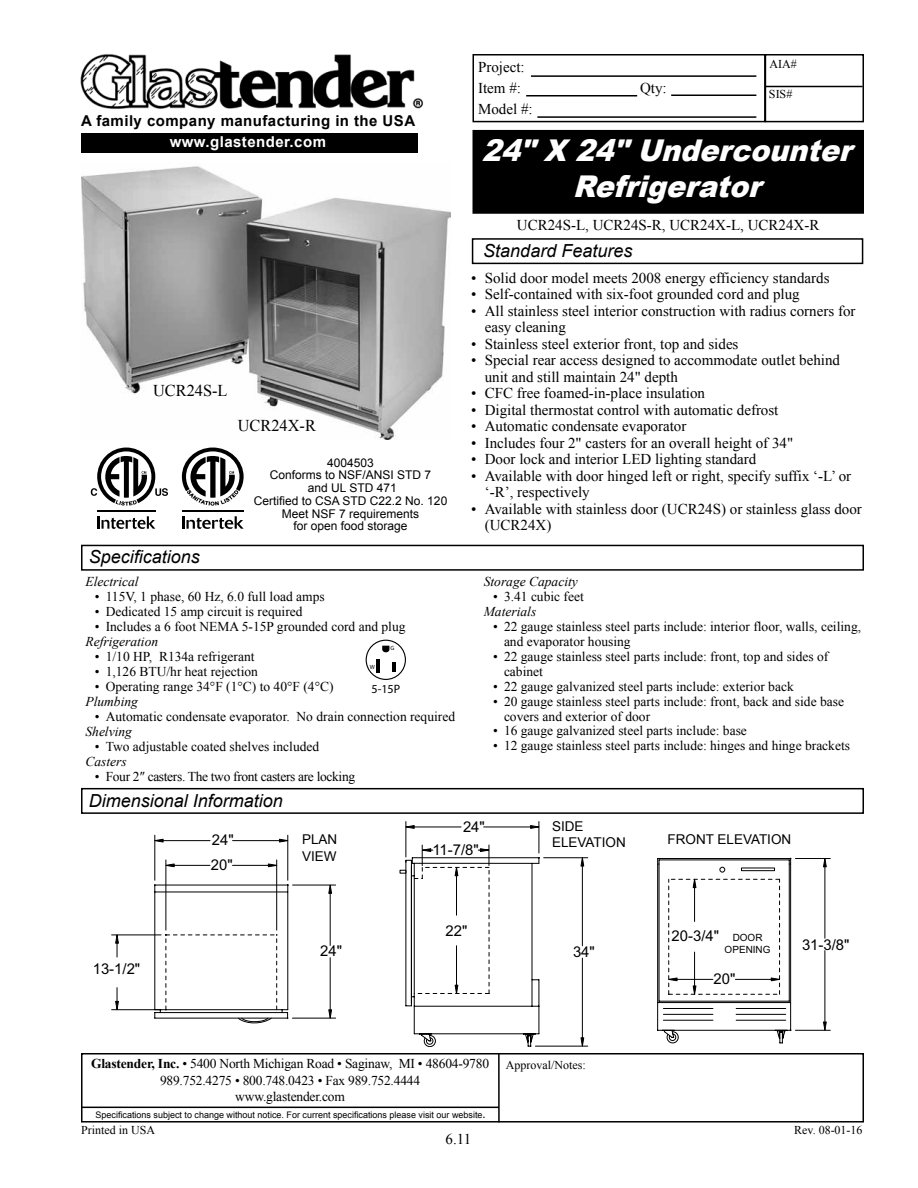
<style>
.page{position:relative;width:918px;height:1188px;background:#fff}
.page>*{position:absolute;margin:0;border:0;box-sizing:border-box;transform-origin:0 0}
.t1{font:italic 900 30px/36px "Arial";color:#fff;text-align:center;scale:.95 1}
.t2{font:italic 18px "Arial";color:#000}
.t3{font:16.5px "Times New Roman";color:#000}
.t4{font:15px/16.5px "Times New Roman";color:#000}
.t5{font:700 15px "Arial";letter-spacing:.03em;color:#000}
.t6{font:700 15px "Arial";letter-spacing:.03em;color:#fff}
.t7{font:14.85px "Arial";color:#000}
.t8{font:13.5px/15px "Times New Roman";color:#000}
.t9{font:italic 13.5px "Times New Roman";color:#000}
.t10{font:13.5px "Times New Roman";letter-spacing:-.025em;color:#000}
.t11{font:13.5px/16.2px "Arial";color:#000}
.t12{font:12.15px "Myriad Pro";color:#000}
.t13{font:12px/12.8px "Arial";color:#000;text-align:center}
.t14{font:12px "Times New Roman";color:#000}
.t15{font:9.9px/12px "Arial";color:#000;text-align:center}
.t16{font:9px "Arial";color:#000}
.t17{font:6px "Myriad Pro";color:#000}
.s1{font-weight:700}
</style>
<div class="page">
<div style="left:473px;top:131px;width:390px;height:82px;background:#000"></div>
<div style="left:472px;top:130px;width:392px;height:84px;border:2px solid #000"></div>
<div style="left:81px;top:1053px;width:783px;height:70px;border:2px solid #000"></div>
<hr style="left:498px;top:1054px;width:2px;height:68px;background:#000">
<hr style="left:81px;top:1107px;width:418px;height:1px;background:#000">
<div style="left:472px;top:54px;width:294px;height:68px;border:2px solid #000"></div>
<hr style="left:531px;top:75px;width:225px;height:2px;background:#000">
<hr style="left:526px;top:95px;width:111px;height:1px;background:#000">
<hr style="left:671px;top:94px;width:85px;height:2px;background:#000">
<hr style="left:537px;top:116px;width:219px;height:2px;background:#000">
<div style="left:765px;top:54px;width:99px;height:68px;border:2px solid #000"></div>
<hr style="left:765px;top:86px;width:97px;height:1px;background:#000">
<img style="left:80px;top:54px;width:343px;height:55px">
<div style="left:81px;top:133px;width:336px;height:20px;background:#000"></div>
<svg style="left:111px;top:835px;width:225px;height:189px"></svg>
<svg style="left:406px;top:825px;width:425px;height:222px"></svg>
<img style="left:81px;top:166px;width:370px;height:273px">
<div style="left:81px;top:545px;width:783px;height:26px;border:2px solid #000"></div>
<div style="left:81px;top:788px;width:783px;height:26px;border:2px solid #000"></div>
<div style="left:472px;top:238px;width:391px;height:26px;border:2px solid #000"></div>
<svg style="left:97px;top:516px;width:58px;height:13px"></svg>
<hr style="left:97px;top:510px;width:58px;height:1px;background:#000">
<svg style="left:91px;top:448px;width:77px;height:58px"></svg>
<div style="left:366px;top:640px;width:40px;height:40px;border:1px solid #000;border-radius:50%"></div>
<svg style="left:392px;top:662px;width:3px;height:10px"></svg>
<hr style="left:376px;top:659px;width:4px;height:14px;background:#000">
<svg style="left:382px;top:646px;width:7px;height:6px"></svg>
<svg style="left:182px;top:516px;width:62px;height:13px"></svg>
<hr style="left:182px;top:510px;width:62px;height:1px;background:#000">
<svg style="left:182px;top:448px;width:62px;height:58px"></svg>
<p class="t5" style="left:81px;top:110px;width:336px">A family company manufacturing in the USA</p>
<p class="t6" style="left:170px;top:131px;width:158px">www.glastender.com</p>
<p class="t3" style="left:153px;top:379px;width:76px">UCR24S-L</p>
<p class="t3" style="left:238px;top:414px;width:80px">UCR24X-R</p>
<p class="t13" style="left:254px;top:456px;width:195px">4004503<br>Conforms to NSF/ANSI STD 7<br>and UL STD 471<br>Certified to CSA STD C22.2 No. 120<br>Meet NSF 7 requirements<br>for open food storage</p>
<h2 class="t2" style="left:89px;top:545px;width:113px">Specifications</h2>
<p class="t9" style="left:86px;top:572px;width:55px">Electrical</p>
<p class="t8" style="left:95px;top:588px;width:231px">• 115V, 1 phase, 60 Hz, 6.0 full load amps</p>
<p class="t8" style="left:95px;top:603px;width:209px">• Dedicated 15 amp circuit is required</p>
<p class="t8" style="left:95px;top:618px;width:312px">• Includes a 6 foot NEMA 5-15P grounded cord and plug</p>
<p class="t9" style="left:86px;top:632px;width:74px">Refrigeration</p>
<p class="t8" style="left:95px;top:648px;width:161px">• 1/10 HP, R134a refrigerant</p>
<p class="t8" style="left:95px;top:663px;width:165px">• 1,126 BTU/hr heat rejection</p>
<p class="t8" style="left:95px;top:678px;width:240px">• Operating range 34°F (1°C) to 40°F (4°C)</p>
<p class="t9" style="left:86px;top:692px;width:54px">Plumbing</p>
<p class="t8" style="left:95px;top:708px;width:362px">• Automatic condensate evaporator. No drain connection required</p>
<p class="t9" style="left:86px;top:722px;width:48px">Shelving</p>
<p class="t8" style="left:95px;top:738px;width:226px">• Two adjustable coated shelves included</p>
<p class="t9" style="left:86px;top:752px;width:43px">Casters</p>
<p class="t10" style="left:95px;top:767px;width:262px">• Four 2″ casters. The two front casters are locking</p>
<p class="t17" style="left:391px;top:645px;width:5px">G</p>
<p class="t17" style="left:370px;top:663px;width:7px">W</p>
<p class="t12" style="left:371px;top:681px;width:30px">5-15P</p>
<h2 class="t2" style="left:89px;top:789px;width:196px">Dimensional Information</h2>
<p class="t4" style="left:478px;top:56px;width:48px;line-height:21px">Project:<br>Item #:</p>
<p class="t4" style="left:478px;top:101px;width:56px">Model #:</p>
<p class="t4" style="left:640px;top:80px;width:28px">Qty:</p>
<p class="t14" style="left:770px;top:56px;width:29px">AIA#</p>
<p class="t14" style="left:769px;top:86px;width:25px">SIS#</p>
<h1 class="t1" style="left:482px;top:132px;width:402px">24"X 24"Undercounter<br>Refrigerator</h1>
<p class="t4" style="left:517px;top:217px;width:304px">UCR24S-L, UCR24S-R, UCR24X-L, UCR24X-R</p>
<h2 class="t2" style="left:483px;top:239px;width:151px">Standard Features</h2>
<p class="t4" style="left:471px;top:269px;width:360px">• Solid door model meets 2008 energy efficiency standards</p>
<p class="t4" style="left:471px;top:286px;width:330px">• Self-contained with six-foot grounded cord and plug</p>
<p class="t4" style="left:485px;top:302px;width:372px;text-indent:-14px">• All stainless steel interior construction with radius corners for easy cleaning</p>
<p class="t4" style="left:471px;top:335px;width:269px">• Stainless steel exterior front, top and sides</p>
<p class="t4" style="left:485px;top:352px;width:357px;text-indent:-14px">• Special rear access designed to accommodate outlet behind unit and still maintain 24" depth</p>
<p class="t4" style="left:471px;top:385px;width:235px">• CFC free foamed-in-place insulation</p>
<p class="t4" style="left:471px;top:401px;width:309px">• Digital thermostat control with automatic defrost</p>
<p class="t4" style="left:471px;top:418px;width:217px">• Automatic condensate evaporator</p>
<p class="t4" style="left:471px;top:434px;width:323px">• Includes four 2" casters for an overall height of 34"</p>
<p class="t4" style="left:471px;top:451px;width:287px">• Door lock and interior LED lighting standard</p>
<p class="t4" style="left:485px;top:467px;width:368px;text-indent:-14px">• Available with door hinged left or right, specify suffix ‘-L’ or ‘-R’, respectively</p>
<p class="t4" style="left:485px;top:500px;width:379px;text-indent:-14px">• Available with stainless door (UCR24S) or stainless glass door (UCR24X)</p>
<p class="t9" style="left:484px;top:572px;width:96px">Storage Capacity</p>
<p class="t8" style="left:493px;top:588px;width:92px">• 3.41 cubic feet</p>
<p class="t9" style="left:484px;top:602px;width:54px">Materials</p>
<p class="t8" style="left:504px;top:618px;width:359px;text-indent:-11px">• 22 gauge stainless steel parts include: interior floor, walls, ceiling, and evaporator housing</p>
<p class="t8" style="left:504px;top:648px;width:326px;text-indent:-11px">• 22 gauge stainless steel parts include: front, top and sides of cabinet</p>
<p class="t8" style="left:493px;top:678px;width:302px">• 22 gauge galvanized steel parts include: exterior back</p>
<p class="t8" style="left:504px;top:693px;width:342px;text-indent:-11px">• 20 gauge stainless steel parts include: front, back and side base covers and exterior of door</p>
<p class="t8" style="left:493px;top:723px;width:255px">• 16 gauge galvanized steel parts include: base</p>
<p class="t8" style="left:493px;top:738px;width:358px">• 12 gauge stainless steel parts include: hinges and hinge brackets</p>
<p class="t7" style="left:93px;top:959px;width:49px">13-1/2"</p>
<p class="t7" style="left:212px;top:830px;width:23px">24"</p>
<p class="t7" style="left:211px;top:855px;width:23px">20"</p>
<p class="t11" style="left:302px;top:832px;width:37px">PLAN<br>VIEW</p>
<p class="t7" style="left:463px;top:817px;width:23px">24"</p>
<p class="t7" style="left:432px;top:840px;width:48px">11-7/8"</p>
<p class="t7" style="left:446px;top:921px;width:23px">22"</p>
<p class="t11" style="left:552px;top:818px;width:75px">SIDE<br>ELEVATION</p>
<p class="t7" style="left:320px;top:941px;width:23px">24"</p>
<p class="t7" style="left:573px;top:942px;width:23px">34"</p>
<p class="t8" style="left:91px;top:1056px;width:399px;line-height:16.2px;text-align:center"><span class="s1">Glastender, Inc.</span> • 5400 North Michigan Road • Saginaw, MI • 48604-9780<br>989.752.4275 • 800.748.0423 • Fax 989.752.4444<br>www.glastender.com</p>
<p class="t14" style="left:506px;top:1057px;width:81px">Approval/Notes:</p>
<p class="t16" style="left:96px;top:1108px;width:391px">Specifications subject to change without notice. For current specifications please visit our website<span class="s1">.</span></p>
<p class="t14" style="left:81px;top:1122px;width:76px">Printed in USA</p>
<p class="t4" style="left:446px;top:1131px;width:27px">6.11</p>
<p class="t11" style="left:668px;top:832px;width:125px">FRONT ELEVATION</p>
<p class="t7" style="left:672px;top:927px;width:49px">20-3/4"</p>
<p class="t15" style="left:725px;top:932px;width:47px">DOOR<br>OPENING</p>
<p class="t7" style="left:714px;top:969px;width:23px">20"</p>
<p class="t7" style="left:802px;top:935px;width:49px">31-3/8"</p>
<p class="t14" style="left:794px;top:1122px;width:70px">Rev. 08-01-16</p>
</div>
